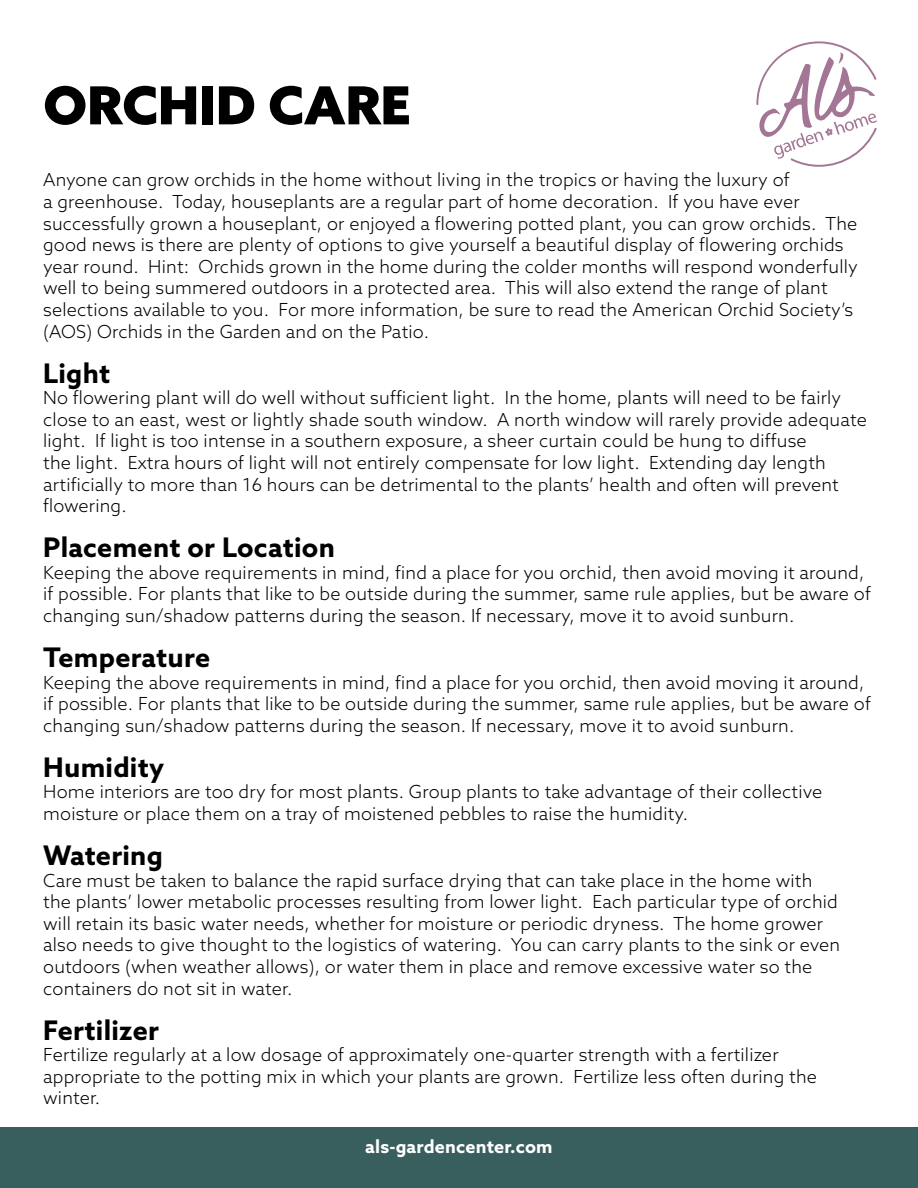
<style>
.page{position:relative;width:918px;height:1188px;background:#fff}
.page>*{position:absolute;margin:0;border:0;box-sizing:border-box;transform-origin:0 0}
.t1{font:900 52.5px "Azo Sans";color:#000}
.t2{font:700 27px "Azo Sans";letter-spacing:.01em;color:#000}
.t3{font:300 18px/21.6px "Azo Sans";letter-spacing:.01em;color:#000}
.t4{font:700 18px "Azo Sans";letter-spacing:.01em;color:#fff}
</style>
<div class="page">
<div style="left:0;top:1128px;width:918px;height:60px;background:#385f5d"></div>
<svg style="left:756px;top:41px;width:121px;height:126px"></svg>
<h1 class="t1" style="left:43px;top:70px;width:369px">ORCHID CARE</h1>
<p class="t3" style="left:43px;top:169px;width:816px">Anyone can grow orchids in the home without living in the tropics or having the luxury of<br>a greenhouse. Today, houseplants are a regular part of home decoration. If you have ever successfully grown a houseplant, or enjoyed a flowering potted plant, you can grow orchids. The good news is there are plenty of options to give yourself a beautiful display of flowering orchids year round. Hint: Orchids grown in the home during the colder months will respond wonderfully well to being summered outdoors in a protected area. This will also extend the range of plant selections available to you. For more information, be sure to read the American Orchid Society’s (AOS) Orchids in the Garden and on the Patio.</p>
<h2 class="t2" style="left:43px;top:355px;width:69px">Light</h2>
<p class="t3" style="left:43px;top:387px;width:825px">No flowering plant will do well without sufficient light. In the home, plants will need to be fairly close to an east, west or lightly shade south window. A north window will rarely provide adequate light. If light is too intense in a southern exposure, a sheer curtain could be hung to diffuse<br>the light. Extra hours of light will not entirely compensate for low light. Extending day length artificially to more than 16 hours can be detrimental to the plants’ health and often will prevent flowering.</p>
<h2 class="t2" style="left:43px;top:530px;width:293px">Placement or Location</h2>
<p class="t3" style="left:43px;top:561px;width:829px">Keeping the above requirements in mind, find a place for you orchid, then avoid moving it around, if possible. For plants that like to be outside during the summer, same rule applies, but be aware of changing sun/shadow patterns during the season. If necessary, move it to avoid sunburn.</p>
<h2 class="t2" style="left:43px;top:639px;width:168px">Temperature</h2>
<p class="t3" style="left:43px;top:671px;width:829px">Keeping the above requirements in mind, find a place for you orchid, then avoid moving it around, if possible. For plants that like to be outside during the summer, same rule applies, but be aware of changing sun/shadow patterns during the season. If necessary, move it to avoid sunburn.</p>
<h2 class="t2" style="left:43px;top:749px;width:122px">Humidity</h2>
<p class="t3" style="left:43px;top:781px;width:781px">Home interiors are too dry for most plants. Group plants to take advantage of their collective moisture or place them on a tray of moistened pebbles to raise the humidity.</p>
<h2 class="t2" style="left:43px;top:837px;width:121px">Watering</h2>
<p class="t3" style="left:43px;top:869px;width:799px">Care must be taken to balance the rapid surface drying that can take place in the home with the plants’ lower metabolic processes resulting from lower light. Each particular type of orchid will retain its basic water needs, whether for moisture or periodic dryness. The home grower also needs to give thought to the logistics of watering. You can carry plants to the sink or even outdoors (when weather allows), or water them in place and remove excessive water so the containers do not sit in water.</p>
<h2 class="t2" style="left:43px;top:1012px;width:117px">Fertilizer</h2>
<p class="t3" style="left:43px;top:1044px;width:775px">Fertilize regularly at a low dosage of approximately one-quarter strength with a fertilizer appropriate to the potting mix in which your plants are grown. Fertilize less often during the winter.</p>
<p class="t4" style="left:365px;top:1134px;width:189px">als-gardencenter.com</p>
</div>
